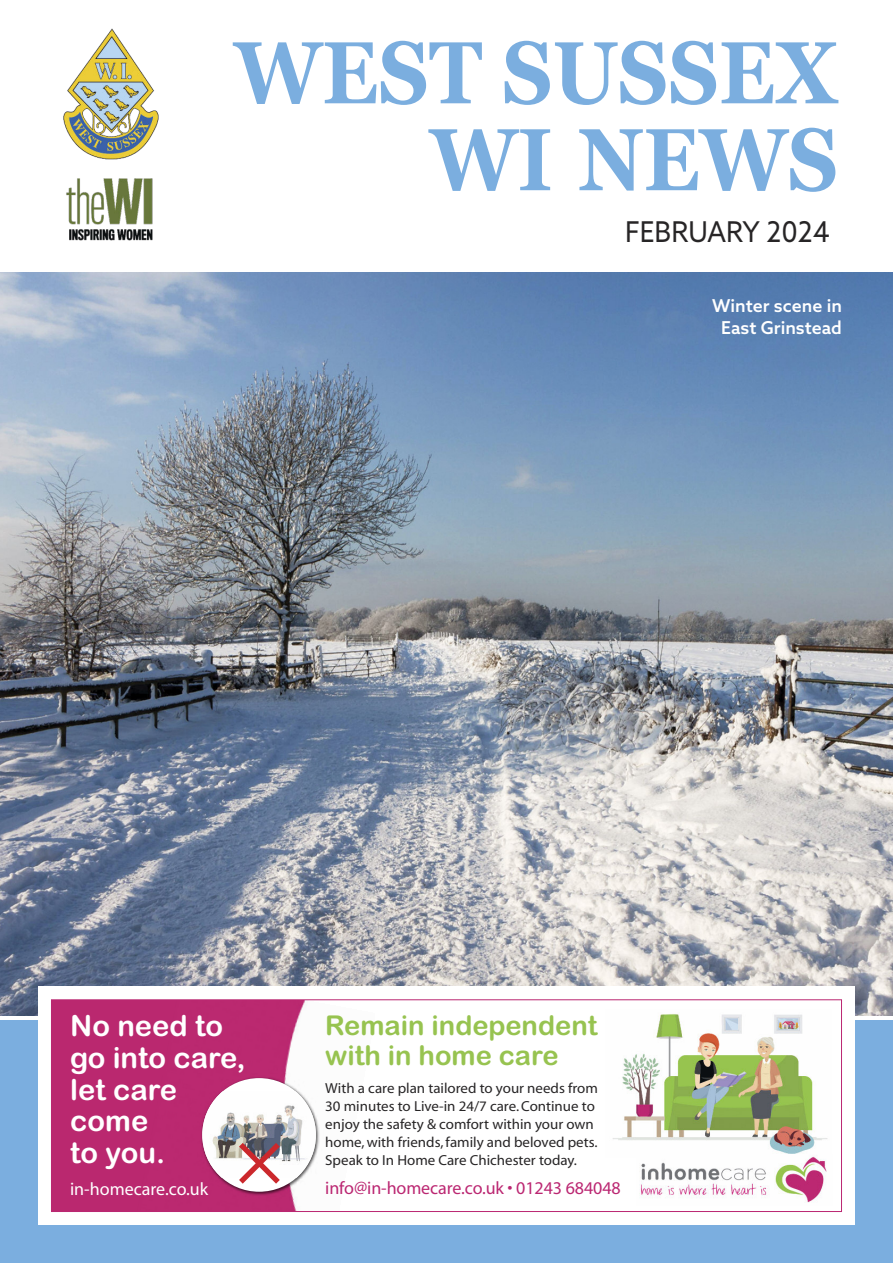
<style>
.page{position:relative;width:893px;height:1263px;background:#fff}
.page>*{position:absolute;margin:0;border:0;box-sizing:border-box;transform-origin:0 0}
.t1{font:700 87.9px/86.8px "Georgia";color:#7baedf;text-align:right;scale:.89 1}
.t2{font:29.1px/31.8px "Arial Rounded MT Bold";color:#fff}
.t3{font:28.65px "Azo Sans";color:#272526;scale:.93 1}
.t4{font:27.3px/29.7px "Arial Rounded MT Bold";color:#97c350}
.t5{font:18px "Myriad";letter-spacing:-.005em;color:#bb2772}
.t6{font:18px "Myriad";color:#fff}
.t7{font:500 17.7px/21.3px "Azo Sans";color:#fff;text-align:center}
.t8{font:14.55px/18px "Myriad";color:#272526}
</style>
<div class="page">
<img style="left:0;top:272px;width:893px;height:744px">
<img style="left:66px;top:178px;width:87px;height:63px">
<img style="left:63px;top:28px;width:96px;height:132px">
<div style="left:0;top:1020px;width:893px;height:243px;background:#7baedf"></div>
<div style="left:38px;top:986px;width:817px;height:239px;background:#fff"></div>
<div style="left:53px;top:1001px;width:252px;height:209px;background:#ba286f"></div>
<div style="left:51px;top:999px;width:791px;height:213px;border:1px solid #bb2772"></div>
<img style="left:198px;top:1073px;width:122px;height:126px">
<div style="left:202px;top:1078px;width:114px;height:114px;background:#fff;border-radius:50%"></div>
<img style="left:202px;top:1091px;width:114px;height:86px">
<img style="left:613px;top:1014px;width:215px;height:140px">
<img style="left:639px;top:1155px;width:188px;height:48px">
<svg style="left:239px;top:1143px;width:41px;height:34px"></svg>
<h1 class="t1" style="left:234px;top:30px;width:680px">WEST SUSSEX<br>WI NEWS</h1>
<h3 class="t3" style="left:625px;top:220px;width:222px">FEBRUARY 2024</h3>
<p class="t7" style="left:712px;top:297px;width:131px">Winter scene in<br>East Grinstead</p>
<h2 class="t2" style="left:70px;top:1010px;width:177px">No need to go into care, let care come<br>to you.</h2>
<h3 class="t4" style="left:325px;top:1011px;width:274px">Remain independent with in home care</h3>
<p class="t8" style="left:325px;top:1080px;width:274px">With a care plan tailored to your needs from 30 minutes to Live-in 24/7 care.Continue to enjoy the safety &amp; comfort within your own home,with friends,family and beloved pets.<br>Speak to In Home Care Chichester today.</p>
<p class="t6" style="left:70px;top:1182px;width:140px">in-homecare.co.uk</p>
<p class="t5" style="left:325px;top:1181px;width:297px">info@in-homecare.co.uk • 01243 684048</p>
</div>
